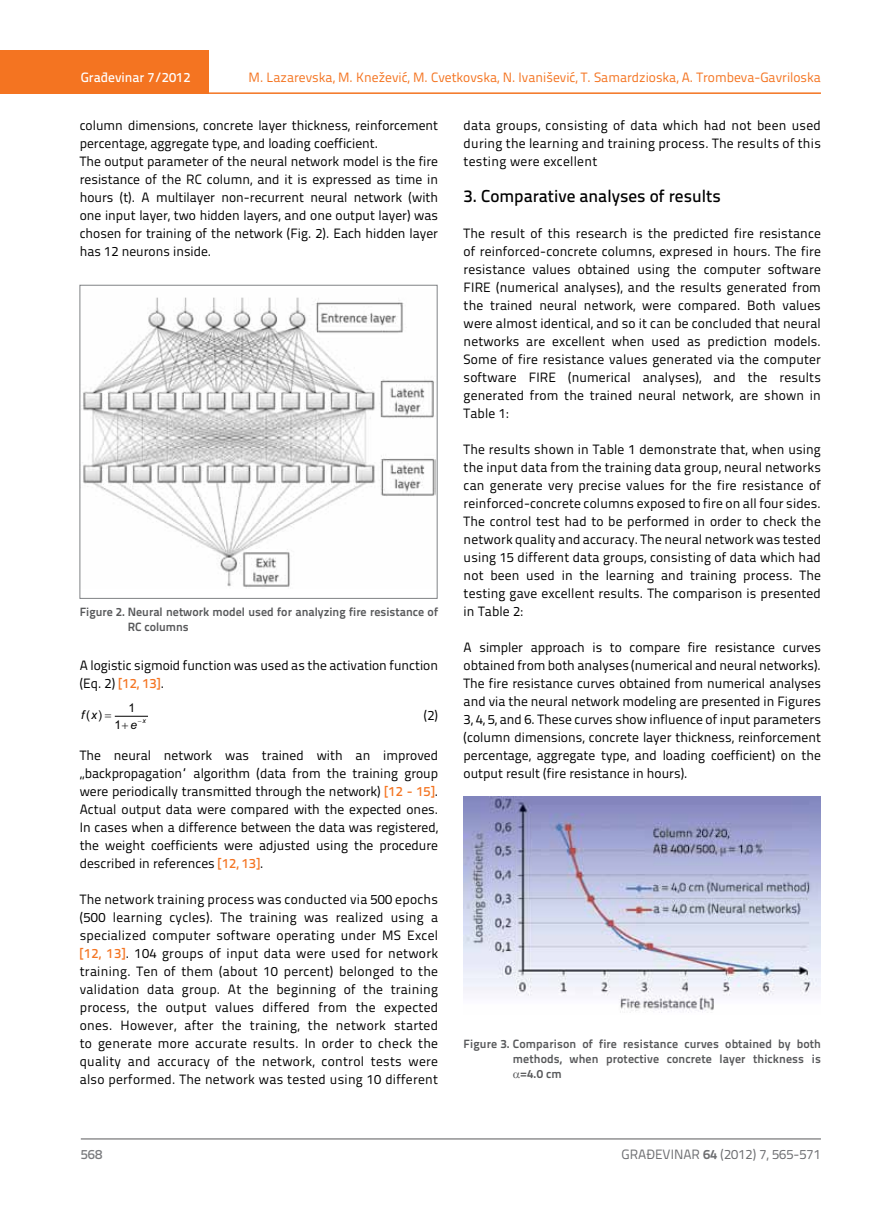
<style>
.page{position:relative;width:872px;height:1212px;background:#fff}
.page>*{position:absolute;margin:0;border:0;box-sizing:border-box;transform-origin:0 0}
.t1{font:500 17.25px "Titillium Text 22 L";color:#000}
.t2{font:13.5px/18px "Titillium Text 22 L";color:#000;text-align:justify}
.t3{font:13.5px "Titillium Text 22 L";color:#f47421}
.t4{font:13.5px "Titillium Text 22 L";color:#6d6e71}
.t5{font:500 13.5px "Titillium Text 22 L";color:#fff}
.t6{font:500 13.5px "Titillium Text 22 L";color:#797a7d}
.t7{font:700 12px/15px "Titillium Text 22 L";letter-spacing:.01em;color:#58595b}
.t8{font:italic 12px "Arial";color:#000}
.t9{font:12px "Arial";color:#000}
.s1{font-weight:500;color:#f47421}
.s2{font-weight:700}
</style>
<div class="page">
<div style="left:0;top:50px;width:208px;height:44px;background:#f47421"></div>
<hr style="left:0;top:92px;width:821px;height:2px;background:#f47421">
<hr style="left:81px;top:1139px;width:740px;height:1px;background:#58595b">
<img style="left:463px;top:797px;width:358px;height:216px">
<img style="left:82px;top:297px;width:353px;height:290px">
<hr style="left:115px;top:716px;width:33px;height:1px;background:#000">
<p class="t3" style="left:249px;top:68px;width:574px">M. Lazarevska, M. Knežević, M. Cvetkovska, N. Ivanišević, T. Samardzioska, A. Trombeva-Gavriloska</p>
<p class="t2" style="left:463px;top:115px;width:359px">data groups, consisting of data which had not been used during the learning and training process. The results of this testing were excellent</p>
<p class="t1" style="left:463px;top:183px;width:259px">3. Comparative analyses of results</p>
<p class="t2" style="left:463px;top:223px;width:359px">The result of this research is the predicted fire resistance of reinforced-concrete columns, expresed in hours. The fire resistance values obtained using the computer software FIRE (numerical analyses), and the results generated from the trained neural network, were compared. Both values were almost identical, and so it can be concluded that neural networks are excellent when used as prediction models.<br>Some of fire resistance values generated via the computer software FIRE (numerical analyses), and the results generated from the trained neural network, are shown in Table 1:</p>
<p class="t2" style="left:463px;top:439px;width:359px">The results shown in Table 1 demonstrate that, when using the input data from the training data group, neural networks can generate very precise values for the fire resistance of reinforced-concrete columns exposed to fire on all four sides.<br>The control test had to be performed in order to check the network quality and accuracy. The neural network was tested using 15 different data groups, consisting of data which had not been used in the learning and training process. The testing gave excellent results. The comparison is presented in Table 2:</p>
<p class="t2" style="left:463px;top:637px;width:359px">A simpler approach is to compare fire resistance curves obtained from both analyses (numerical and neural networks).<br>The fire resistance curves obtained from numerical analyses and via the neural network modeling are presented in Figures 3, 4, 5, and 6. These curves show influence of input parameters (column dimensions, concrete layer thickness, reinforcement percentage, aggregate type, and loading coefficient) on the output result (fire resistance in hours).</p>
<p class="t5" style="left:81px;top:67px;width:111px">Građevinar 7/2012</p>
<p class="t2" style="left:80px;top:115px;width:360px;text-align:left">column dimensions, concrete layer thickness, reinforcement percentage, aggregate type, and loading coefficient.<br>The output parameter of the neural network model is the fire resistance of the RC column, and it is expressed as time in hours (t). A multilayer non-recurrent neural network (with one input layer, two hidden layers, and one output layer) was chosen for training of the network (Fig. 2). Each hidden layer has 12 neurons inside.</p>
<p class="t7" style="left:128px;top:603px;width:312px;text-indent:-48px">Figure 2. Neural network model used for analyzing fire resistance of<br>RC columns</p>
<p class="t2" style="left:80px;top:655px;width:360px">A logistic sigmoid function was used as the activation function (Eq. 2) <span class="s1">[12, 13]</span>.</p>
<p class="t8" style="left:81px;top:707px;width:17px">f x</p>
<p class="t8" style="left:131px;top:717px;width:17px">e <sup>x</sup></p>
<p class="t9" style="left:128px;top:700px;width:8px">1</p>
<p class="t2" style="left:424px;top:705px;width:16px">(2)</p>
<p class="t9" style="left:86px;top:707px;width:17px">( )</p>
<p class="t9" style="left:114px;top:716px;width:8px">1</p>
<p class="t2" style="left:80px;top:746px;width:360px">The neural network was trained with an improved „backpropagation“ algorithm (data from the training group were periodically transmitted through the network) <span class="s1">[12 - 15]</span>.<br>Actual output data were compared with the expected ones.<br>In cases when a difference between the data was registered, the weight coefficients were adjusted using the procedure described in references <span class="s1">[12, 13]</span>.</p>
<p class="t2" style="left:80px;top:890px;width:360px">The network training process was conducted via 500 epochs (500 learning cycles). The training was realized using a specialized computer software operating under MS Excel <span class="s1">[12, 13]</span>. 104 groups of input data were used for network training. Ten of them (about 10 percent) belonged to the validation data group. At the beginning of the training process, the output values differed from the expected ones. However, after the training, the network started to generate more accurate results. In order to check the quality and accuracy of the network, control tests were also performed. The network was tested using 10 different</p>
<p class="t7" style="left:463px;top:1036px;width:359px">Figure 3. Comparison of fire resistance curves obtained by both</p>
<p class="t7" style="left:513px;top:1051px;width:309px">methods, when protective concrete layer thickness is</p>
<p class="t7" style="left:520px;top:1066px;width:43px">=4.0 cm</p>
<p class="t6" style="left:81px;top:1144px;width:23px">568</p>
<p class="t4" style="left:621px;top:1144px;width:201px">GRAĐEVINAR <span class="s2">64</span> (2012) 7, 565-571</p>
</div>
